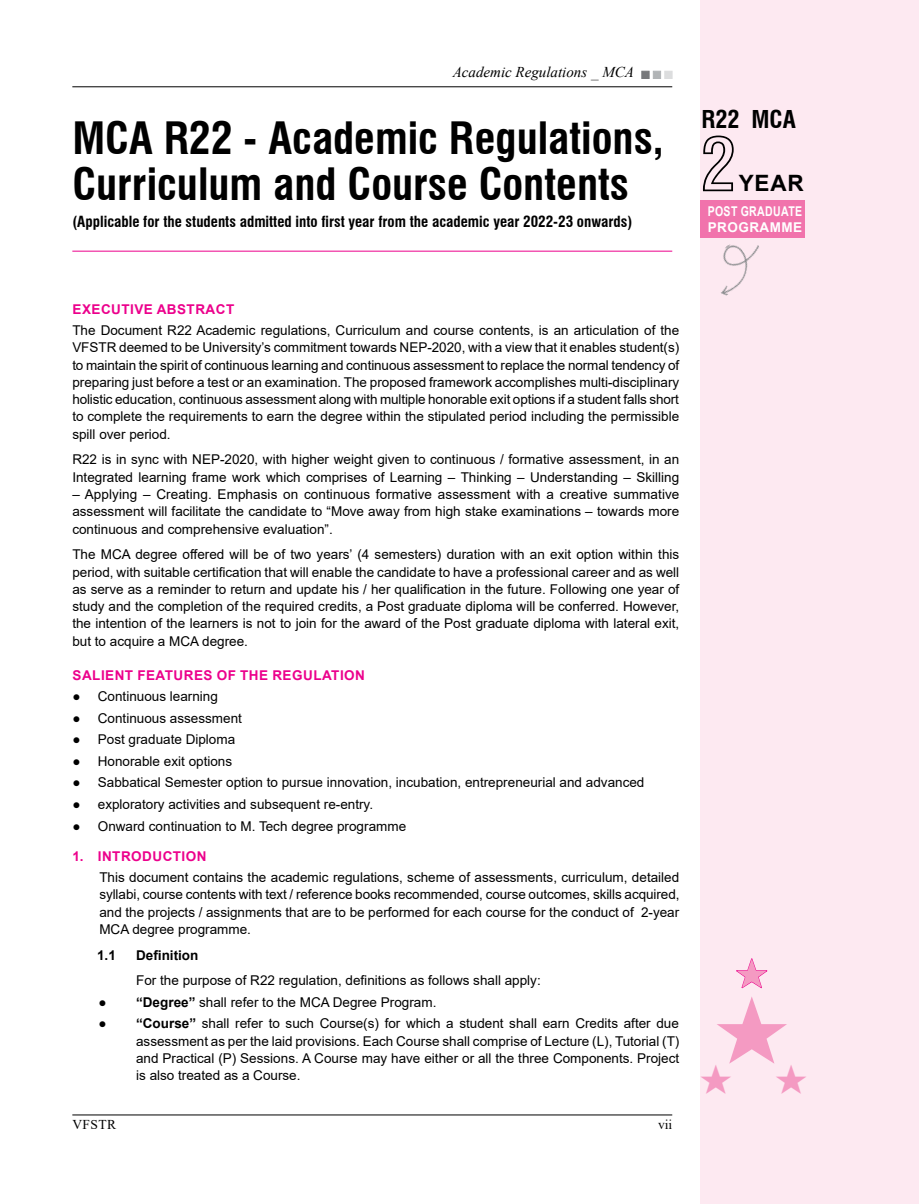
<style>
.page{position:relative;width:919px;height:1204px;background:#fff}
.page>*{position:absolute;margin:0;border:0;box-sizing:border-box;transform-origin:0 0}
.t1{font:73.5px "Swiss 721 BT Bold Condensed Outline";color:#000}
.t2{font:700 condensed 43.5px/46.2px "Swiss 721 BT";color:#000}
.t3{font:36.75px "Zapf Dingbats IT Cby BT";color:#f49ac2}
.t4{font:700 condensed 24px "Swiss 721 BT";color:#000}
.t5{font:700 22.5px "Arial";color:#000}
.t6{font:700 condensed 15px "Swiss 721 BT";color:#000}
.t7{font:italic 15px "Times New Roman";color:#000}
.t8{font:13.5px/17.2px "Arial";color:#000;text-align:justify}
.t9{font:700 13.5px "Arial";letter-spacing:.035em;color:#ec008c}
.t10{font:700 13.5px/16.2px "Arial";letter-spacing:.035em;color:#fff;scale:.78 1}
.t11{font:700 13.5px "Arial";color:#000}
.t12{font:13.5px "Times New Roman";letter-spacing:.035em;color:#000}
.s1{font-weight:700}
</style>
<div class="page">
<div style="left:700px;top:0;width:218px;height:1203px;background:#fde9f1"></div>
<div style="left:700px;top:200px;width:104px;height:38px;background:#f173ac"></div>
<img style="left:721px;top:244px;width:38px;height:52px">
<hr style="left:72px;top:1114px;width:600px;height:1px;background:#000">
<hr style="left:72px;top:86px;width:600px;height:1px;background:#000">
<div style="left:641px;top:71px;width:8px;height:8px;background:#77787b;border:1px solid #77787b"></div>
<div style="left:653px;top:71px;width:7px;height:8px;background:#b1b4b6"></div>
<div style="left:664px;top:71px;width:8px;height:8px;background:#dcddde"></div>
<hr style="left:72px;top:251px;width:600px;height:1px;background:#ec008c">
<svg style="left:736px;top:958px;width:32px;height:31px"></svg>
<p class="t7" style="left:452px;top:62px;width:183px">Academic Regulations _ MCA</p>
<h2 class="t2" style="left:72px;top:115px;width:593px">MCA R22 - Academic Regulations,<br>Curriculum and Course Contents</h2>
<p class="t6" style="left:72px;top:213px;width:561px">(Applicable for the students admitted into first year from the academic year 2022-23 onwards)</p>
<h3 class="t4" style="left:701px;top:104px;width:96px">R22 MCA</h3>
<h1 class="t1" style="left:699px;top:119px;width:38px">2</h1>
<h3 class="t5" style="left:738px;top:167px;width:66px">YEAR</h3>
<p class="t10" style="left:707px;top:203px;width:123px">POST GRADUATE<br>PROGRAMME</p>
<p class="t9" style="left:73px;top:299px;width:163px">EXECUTIVE ABSTRACT</p>
<p class="t8" style="left:72px;top:321px;width:608px">The Document R22 Academic regulations, Curriculum and course contents, is an articulation of the VFSTR deemed to be U niversity’s commitment towards NEP-2020, with a view that it enables student(s) to maintain the spirit of continuous learning and continuous assessment to replace the normal tendency of preparing just before a test or an examination. The proposed framework accomplishes multi-disciplinary holistic education, continuous assessment along with multiple honorable exit options if a student falls short to complete the requirements to earn the degree within the stipulated period including the permissible spill over period.</p>
<p class="t8" style="left:72px;top:451px;width:608px">R22 is in sync with NEP-2020, with higher weight given to continuous / formative assessment, in an<br>Integrated learning frame work which comprises of Learning – Thinking – U nderstanding – Skilling</p>
<p class="t8" style="left:72px;top:485px;width:608px">– Applying – Creating. Emphasis on continuous formative assessment with a creative summative assessment will facilitate the candidate to “Move away from high stake examinations – towards more continuous and comprehensive evaluation”.</p>
<p class="t8" style="left:72px;top:546px;width:608px">The MCA degree offered will be of two years’ (4 semesters) duration with an exit option within this period, with suitable certification that will enable the candidate to have a professional career and as well as serve as a reminder to return and update his / her qualification in the future. Following one year of study and the completion of the required credits, a Post graduate diploma will be conferred. H owever, the intention of the learners is not to join for the award of the Post graduate diploma with lateral exit, but to acquire a MCA degree.</p>
<p class="t9" style="left:73px;top:665px;width:294px">SALIENT FEATURES OF THE REGULATION</p>
<p class="t8" style="left:72px;top:688px;width:147px">● Continuous learning</p>
<p class="t8" style="left:72px;top:709px;width:171px">● Continuous assessment</p>
<p class="t8" style="left:72px;top:731px;width:164px">● Post graduate Diploma</p>
<p class="t8" style="left:72px;top:752px;width:161px">● Honorable exit options</p>
<p class="t8" style="left:72px;top:774px;width:573px">● Sabbatical Semester option to pursue innovation, incubation, entrepreneurial and advanced</p>
<p class="t8" style="left:72px;top:795px;width:302px">● exploratory activities and subsequent re-entry.</p>
<p class="t8" style="left:72px;top:817px;width:335px">● Onward continuation to M. Tech degree programme</p>
<p class="t9" style="left:72px;top:846px;width:22px">1. INT</p>
<p class="t9" style="left:121px;top:846px;width:61px">RODUCTION</p>
<p class="t8" style="left:99px;top:868px;width:581px">This document contains the academic regulations, scheme of assessments, curriculum, detailed syllabi, course contents with text / reference books recommended, course outcomes, skills acquired, and the projects / assignments that are to be performed for each course for the conduct of 2-year MCA degree programme.</p>
<p class="t11" style="left:97px;top:945px;width:20px">1.1</p>
<p class="t11" style="left:136px;top:945px;width:64px">DEFINITION</p>
<p class="t8" style="left:136px;top:971px;width:406px">For the purpose of R22 regulation, definitions as follows shall apply:</p>
<p class="t8" style="left:99px;top:993px;width:339px">● <span class="s1">“DEGREE”</span> shall refer to the MCA Degree Program.</p>
<p class="t8" style="left:136px;top:1014px;width:544px;text-indent:-37px">● <span class="s1">“COURSE”</span> shall refer to such Course(s) for which a student shall earn Credits after due assessment as per the laid provisions. Each Course shall comprise of Lecture (L), Tutorial (T) and Practical (P) Sessions. A Course may have either or all the three Components. Project is also treated as a Course.</p>
<p class="t12" style="left:72px;top:1115px;width:45px">VFSTR</p>
<p class="t12" style="left:658px;top:1115px;width:16px">vii</p>
<h3 class="t3" style="left:699px;top:1061px;width:109px">★★★</h3>
</div>
